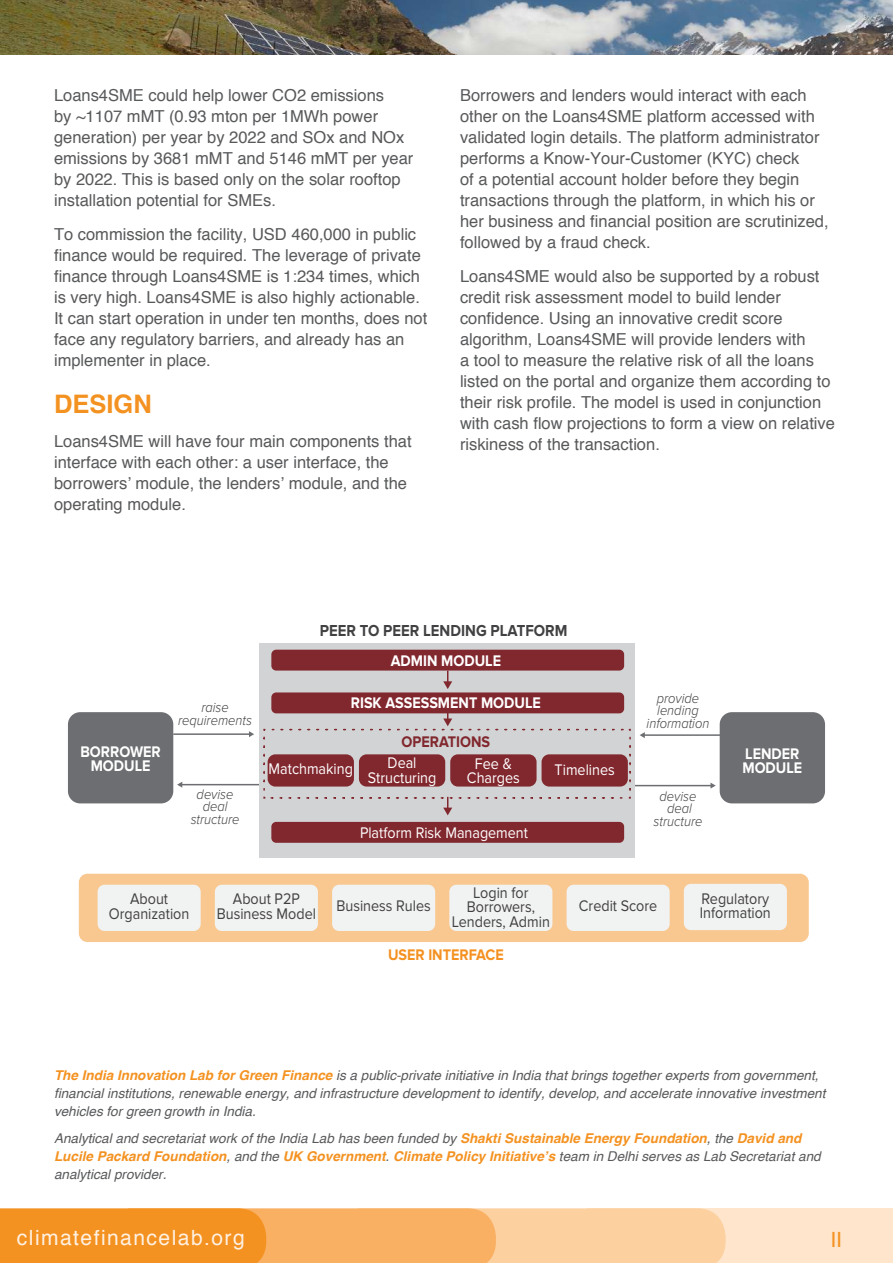
<style>
.page{position:relative;width:893px;height:1263px;background:#fff}
.page>*{position:absolute;margin:0;border:0;box-sizing:border-box;transform-origin:0 0}
.t1{font:700 25.5px "Helvetica";color:#f49221}
.t2{font:21px "Helvetica";letter-spacing:.07em;color:#fff1e2}
.t3{font:21px "Helvetica";color:#f49221}
.t4{font:16.5px/21px "Helvetica";color:#58595b}
.t5{font:700 16.5px "Proxima Nova";color:#414042;scale:.9 1}
.t6{font:15.9px/14.4px "Proxima Nova";color:#414042;text-align:center;scale:.9 1}
.t7{font:15.9px/14.4px "Proxima Nova";color:#fff;text-align:center;scale:.9 1}
.t8{font:700 15.9px/14.4px "Proxima Nova";color:#fff;scale:.9 1}
.t9{font:700 15.9px "Proxima Nova";color:#f49121;scale:.9 1}
.t10{font:700 15.9px "Proxima Nova";color:#81272e;scale:.9 1}
.t11{font:italic 300 14.4px/12.8px "Proxima Nova";color:#414042;text-align:center;scale:.9 1}
.t12{font:italic 13.5px/18px "Helvetica";color:#58595b}
.s1{font-weight:700;color:#f49221}
</style>
<div class="page">
<div style="left:587px;top:1208px;width:306px;height:55px;background:#fee5cb"></div>
<svg style="left:0;top:1208px;width:726px;height:55px;background:#f8af5f"></svg>
<img style="left:0;top:0;width:893px;height:54px">
<hr style="left:632px;top:785px;width:79px;height:1px;background:#6d6e71">
<svg style="left:710px;top:783px;width:6px;height:6px"></svg>
<hr style="left:173px;top:733px;width:77px;height:2px;background:#6d6e71">
<svg style="left:249px;top:731px;width:5px;height:6px"></svg>
<hr style="left:181px;top:784px;width:80px;height:1px;background:#6d6e71">
<svg style="left:177px;top:782px;width:5px;height:6px"></svg>
<div style="left:259px;top:643px;width:376px;height:214px;background:#d1d3d4"></div>
<div style="left:271px;top:650px;width:353px;height:20px;background:#81272e;border-radius:5px"></div>
<div style="left:271px;top:692px;width:353px;height:21px;background:#81272e;border-radius:5px"></div>
<div style="left:271px;top:822px;width:353px;height:21px;background:#81272e;border-radius:5px"></div>
<svg style="left:443px;top:670px;width:9px;height:19px"></svg>
<svg style="left:263px;top:711px;width:368px;height:104px"></svg>
<div style="left:720px;top:712px;width:105px;height:91px;background:#6d6e71;border-radius:12px"></div>
<div style="left:68px;top:712px;width:105px;height:91px;background:#6d6e71;border-radius:12px"></div>
<div style="left:79px;top:874px;width:730px;height:68px;background:#f9c890;border-radius:9px"></div>
<div style="left:98px;top:885px;width:103px;height:46px;background:#f1f2f2;border-radius:7px"></div>
<div style="left:215px;top:885px;width:103px;height:46px;background:#f1f2f2;border-radius:7px"></div>
<div style="left:332px;top:885px;width:103px;height:46px;background:#f1f2f2;border-radius:7px"></div>
<div style="left:449px;top:885px;width:103px;height:46px;background:#f1f2f2;border-radius:7px"></div>
<div style="left:567px;top:885px;width:103px;height:46px;background:#f1f2f2;border-radius:7px"></div>
<div style="left:684px;top:884px;width:103px;height:46px;background:#f1f2f2;border-radius:7px"></div>
<div style="left:268px;top:754px;width:86px;height:32px;background:#81272e;border-radius:8px"></div>
<div style="left:359px;top:754px;width:86px;height:32px;background:#81272e;border-radius:8px"></div>
<div style="left:450px;top:754px;width:87px;height:32px;background:#81272e;border-radius:8px"></div>
<div style="left:542px;top:754px;width:86px;height:32px;background:#81272e;border-radius:8px"></div>
<hr style="left:644px;top:734px;width:76px;height:2px;background:#6d6e71">
<svg style="left:640px;top:732px;width:5px;height:6px"></svg>
<p class="t4" style="left:54px;top:85px;width:361px">Loans4SME could help lower CO2 emissions<br>by ~1107 mMT (0.93 mton per 1MWh power generation) per year by 2022 and SOx and NOx emissions by 3681 mMT and 5146 mMT per year by 2022. This is based only on the solar rooftop installation potential for SMEs.</p>
<p class="t4" style="left:54px;top:225px;width:375px">To commission the facility, USD 460,000 in public finance would be required. The leverage of private finance through Loans4SME is 1:234 times, which is very high. Loans4SME is also highly actionable.<br>It can start operation in under ten months, does not face any regulatory barriers, and already has an implementer in place.</p>
<h1 class="t1" style="left:54px;top:389px;width:99px">DESIGN</h1>
<p class="t4" style="left:54px;top:432px;width:359px">Loans4SME will have four main components that interface with each other: a user interface, the borrowers’ module, the lenders’ module, and the operating module.</p>
<p class="t4" style="left:460px;top:85px;width:370px">Borrowers and lenders would interact with each other on the Loans4SME platform accessed with validated login details. The platform administrator performs a Know-Your-Customer (KYC) check<br>of a potential account holder before they begin transactions through the platform, in which his or her business and financial position are scrutinized, followed by a fraud check.</p>
<p class="t4" style="left:460px;top:268px;width:377px">Loans4SME would also be supported by a robust credit risk assessment model to build lender confidence. Using an innovative credit score algorithm, Loans4SME will provide lenders with<br>a tool to measure the relative risk of all the loans listed on the portal and organize them according to their risk profile. The model is used in conjunction with cash flow projections to form a view on relative riskiness of the transaction.</p>
<p class="t8" style="left:80px;top:744px;width:91px;text-align:center">BORROWER<br>MODULE</p>
<p class="t11" style="left:178px;top:701px;width:84px">raise requirements</p>
<p class="t11" style="left:191px;top:788px;width:56px">devise deal structure</p>
<p class="t5" style="left:320px;top:623px;width:277px">PEER TO PEER LENDING PLATFORM</p>
<p class="t8" style="left:391px;top:653px;width:124px">ADMIN MODULE</p>
<p class="t8" style="left:351px;top:696px;width:213px">RISK ASSESSMENT MODULE</p>
<p class="t10" style="left:402px;top:735px;width:100px">OPERATIONS</p>
<p class="t7" style="left:269px;top:762px;width:95px">Matchmaking</p>
<p class="t7" style="left:368px;top:757px;width:78px">Deal<br>Structuring</p>
<p class="t7" style="left:467px;top:757px;width:60px">Fee &amp;<br>Charges</p>
<p class="t7" style="left:555px;top:763px;width:68px">Timelines</p>
<p class="t7" style="left:360px;top:826px;width:188px">Platform Risk Management</p>
<p class="t11" style="left:647px;top:692px;width:71px">provide lending information</p>
<p class="t11" style="left:654px;top:790px;width:56px">devise deal structure</p>
<p class="t8" style="left:742px;top:746px;width:68px">LENDER<br>MODULE</p>
<p class="t6" style="left:109px;top:893px;width:91px">About<br>Organization</p>
<p class="t6" style="left:217px;top:893px;width:112px">About P2P<br>Business Model</p>
<p class="t6" style="left:336px;top:899px;width:106px">Business Rules</p>
<p class="t6" style="left:452px;top:886px;width:110px">Login for<br>Borrowers,<br>Lenders, Admin</p>
<p class="t9" style="left:388px;top:948px;width:130px">USER INTERFACE</p>
<p class="t6" style="left:579px;top:899px;width:89px">Credit Score</p>
<p class="t6" style="left:700px;top:892px;width:80px;text-align:left">Regulatory<br>Information</p>
<p class="t12" style="left:54px;top:1068px;width:773px"><span class="s1">The India Innovation Lab for Green Finance</span> is a public-private initiative in India that brings together experts from government, financial institutions, renewable energy, and infrastructure development to identify, develop, and accelerate innovative investment vehicles for green growth in India.</p>
<p class="t12" style="left:54px;top:1130px;width:768px">Analytical and secretariat work of the India Lab has been funded by <span class="s1">Shakti Sustainable Energy Foundation</span>, the <span class="s1">David and<br>Lucile Packard Foundation</span>, and the <span class="s1">UK Government</span>. <span class="s1">Climate Policy Initiative’s</span> team in Delhi serves as Lab Secretariat and analytical provider.</p>
<p class="t2" style="left:17px;top:1230px;width:229px">climatefinancelab.org</p>
<p class="t3" style="left:830px;top:1231px;width:13px">II</p>
</div>
